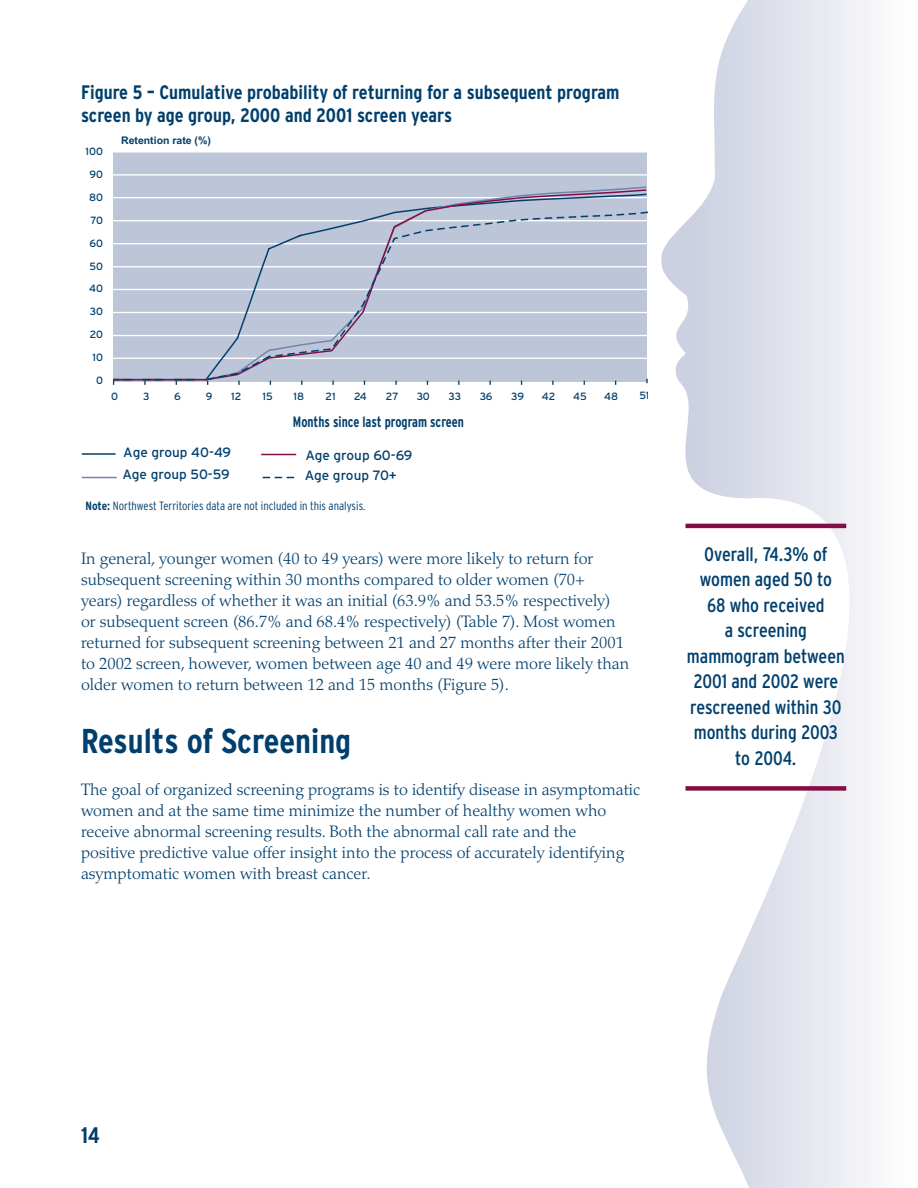
<style>
.page{position:relative;width:918px;height:1188px;background:#fff}
.page>*{position:absolute;margin:0;border:0;box-sizing:border-box;transform-origin:0 0}
.t1{font:700 condensed 34.5px "Interstate";color:#003f6d}
.t2{font:700 condensed 22.5px "Interstate";color:#003f6d}
.t3{font:condensed 19.5px/25.5px "Interstate";color:#003f6d;text-align:center}
.t4{font:700 condensed 19.5px/22.5px "Interstate";color:#003f6d}
.t5{font:300 16.5px/21px "Palatino";color:#003f6d}
.t6{font:700 condensed 15px "Interstate";color:#003f6d;scale:.88 1}
.t7{font:13.5px/22px "Interstate";color:#003f6d}
.t8{font:300 condensed 12px "Interstate";color:#003f6d}
.t9{font:10.5px "Interstate";letter-spacing:-.01em;color:#003f6d}
.t10{font:700 10.5px "Arial";color:#003f6d}
.s1{font-weight:700}
</style>
<div class="page">
<svg style="left:661px;top:0;width:209px;height:1187px"></svg>
<div style="left:114px;top:152px;width:533px;height:229px;background:#bdc5d9"></div>
<hr style="left:114px;top:358px;width:533px;height:1px;background:#fff">
<hr style="left:114px;top:335px;width:533px;height:1px;background:#fff">
<hr style="left:114px;top:312px;width:533px;height:1px;background:#fff">
<hr style="left:114px;top:289px;width:533px;height:1px;background:#fff">
<hr style="left:114px;top:266px;width:533px;height:1px;background:#fff">
<hr style="left:114px;top:243px;width:533px;height:1px;background:#fff">
<hr style="left:114px;top:220px;width:533px;height:1px;background:#fff">
<hr style="left:114px;top:197px;width:533px;height:1px;background:#fff">
<hr style="left:114px;top:174px;width:533px;height:2px;background:#fff">
<hr style="left:114px;top:151px;width:533px;height:2px;background:#fff">
<hr style="left:82px;top:453px;width:33px;height:2px;background:#003f6d">
<hr style="left:83px;top:477px;width:33px;height:1px;background:#7186aa">
<hr style="left:262px;top:454px;width:34px;height:1px;background:#820e45">
<svg style="left:263px;top:477px;width:32px;height:1px"></svg>
<hr style="left:113px;top:379px;width:93px;height:1px;background:#820e45">
<svg style="left:113px;top:379px;width:20px;height:5px"></svg>
<svg style="left:143px;top:379px;width:21px;height:5px"></svg>
<svg style="left:175px;top:379px;width:20px;height:5px"></svg>
<svg style="left:204px;top:193px;width:444px;height:191px"></svg>
<svg style="left:267px;top:211px;width:380px;height:147px"></svg>
<hr style="left:686px;top:524px;width:160px;height:4px;background:#820e45">
<div style="left:686px;top:786px;width:160px;height:5px;background:#820e45"></div>
<p class="t4" style="left:81px;top:83px;width:540px">Figure 5 – Cumulative probability of returning for a subsequent program screen by age group, 2000 and 2001 screen years</p>
<p class="t9" style="left:86px;top:147px;width:19px">100</p>
<p class="t9" style="left:89px;top:170px;width:15px">90</p>
<p class="t9" style="left:89px;top:193px;width:15px">80</p>
<p class="t9" style="left:90px;top:216px;width:14px">70</p>
<p class="t9" style="left:89px;top:239px;width:15px">60</p>
<p class="t9" style="left:89px;top:262px;width:15px">50</p>
<p class="t9" style="left:89px;top:285px;width:15px">40</p>
<p class="t9" style="left:90px;top:308px;width:15px">30</p>
<p class="t9" style="left:90px;top:331px;width:15px">20</p>
<p class="t9" style="left:93px;top:353px;width:12px">10</p>
<p class="t9" style="left:96px;top:376px;width:8px">0</p>
<p class="t10" style="left:121px;top:135px;width:91px">Retention rate (%)</p>
<p class="t9" style="left:111px;top:392px;width:8px">0</p>
<p class="t9" style="left:143px;top:392px;width:8px">3</p>
<p class="t9" style="left:174px;top:392px;width:8px">6</p>
<p class="t9" style="left:206px;top:392px;width:8px">9</p>
<p class="t9" style="left:231px;top:392px;width:12px">12</p>
<p class="t9" style="left:263px;top:392px;width:12px">15</p>
<p class="t9" style="left:294px;top:392px;width:12px">18</p>
<p class="t9" style="left:325px;top:392px;width:12px">21</p>
<p class="t9" style="left:354px;top:392px;width:14px">24</p>
<p class="t9" style="left:386px;top:392px;width:14px">27</p>
<p class="t9" style="left:417px;top:392px;width:15px">30</p>
<p class="t9" style="left:449px;top:392px;width:14px">33</p>
<p class="t9" style="left:480px;top:392px;width:14px">36</p>
<p class="t9" style="left:511px;top:392px;width:14px">39</p>
<p class="t9" style="left:542px;top:392px;width:15px">42</p>
<p class="t9" style="left:573px;top:392px;width:15px">45</p>
<p class="t9" style="left:604px;top:392px;width:15px">48</p>
<p class="t6" style="left:293px;top:416px;width:196px">Months since last program screen</p>
<p class="t7" style="left:123px;top:443px;width:110px">Age group 40-49<br>Age group 50-59</p>
<p class="t7" style="left:305px;top:447px;width:109px;line-height:19.5px">Age group 60-69<br>Age group 70+</p>
<p class="t8" style="left:86px;top:501px;width:281px"><span class="s1">Note:</span> Northwest Territories data are not included in this analysis.</p>
<p class="t9" style="left:639px;top:391px;width:12px">51</p>
<p class="t5" style="left:81px;top:550px;width:550px">In general, younger women (40 to 49 years) were more likely to return for subsequent screening within 30 months compared to older women (70+ years) regardless of whether it was an initial (63.9% and 53.5% respectively) or subsequent screen (86.7% and 68.4% respectively) (Table 7). Most women returned for subsequent screening between 21 and 27 months after their 2001 to 2002 screen, however, women between age 40 and 49 were more likely than older women to return between 12 and 15 months (Figure 5).</p>
<h1 class="t1" style="left:81px;top:728px;width:272px">Results of Screening</h1>
<p class="t5" style="left:81px;top:781px;width:561px">The goal of organized screening programs is to identify disease in asymptomatic women and at the same time minimize the number of healthy women who receive abnormal screening results. Both the abnormal call rate and the<br>positive predictive value offer insight into the process of accurately identifying asymptomatic women with breast cancer.</p>
<p class="t3" style="left:687px;top:543px;width:159px">Overall, 74.3% of women aged 50 to<br>68 who received<br>a screening mammogram between<br>2001 and 2002 were rescreened within 30 months during 2003 to 2004.</p>
<h2 class="t2" style="left:81px;top:1127px;width:20px">14</h2>
</div>
